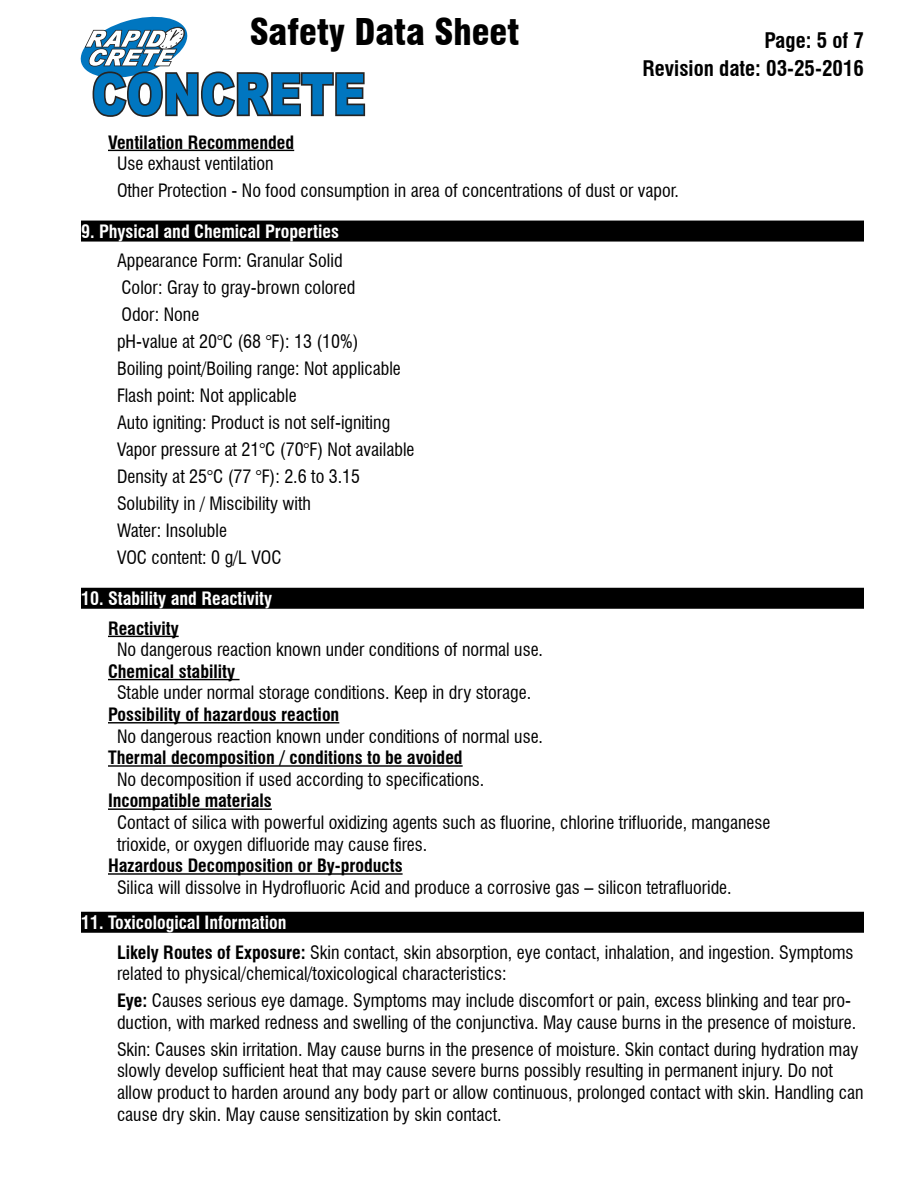
<style>
.page{position:relative;width:918px;height:1188px;background:#fff}
.page>*{position:absolute;margin:0;border:0;box-sizing:border-box;transform-origin:0 0}
.t1{font:900 condensed 36px "Swiss 721 BT";color:#000}
.t2{font:700 condensed 21px "Swiss 721 BT";color:#000}
.t3{font:condensed 18px/27px "Swiss 721 BT";color:#000}
.t4{font:700 condensed 18px "Swiss 721 BT";color:#000}
.t5{font:700 condensed 18px "Swiss 721 BT";color:#fff}
.s1{font-weight:700;color:#fff}
.s2{font-weight:700}
</style>
<div class="page">
<svg style="left:81px;top:17px;width:284px;height:100px"></svg>
<hr style="left:108px;top:150px;width:186px;height:1px;background:#000">
<div style="left:81px;top:221px;width:783px;height:21px;background:#000"></div>
<div style="left:81px;top:588px;width:783px;height:21px;background:#000"></div>
<hr style="left:108px;top:636px;width:71px;height:1px;background:#000">
<hr style="left:108px;top:679px;width:132px;height:1px;background:#000">
<hr style="left:108px;top:722px;width:231px;height:2px;background:#000">
<hr style="left:108px;top:765px;width:355px;height:2px;background:#000">
<hr style="left:108px;top:808px;width:164px;height:2px;background:#000">
<hr style="left:108px;top:873px;width:295px;height:2px;background:#000">
<div style="left:81px;top:912px;width:783px;height:21px;background:#000"></div>
<h1 class="t1" style="left:250px;top:11px;width:271px">Safety Data Sheet</h1>
<p class="t2" style="left:764px;top:28px;width:101px">Page: 5 of 7</p>
<p class="t2" style="left:642px;top:56px;width:223px">Revision date: 03-25-2016</p>
<p class="t4" style="left:108px;top:131px;width:188px">Ventilation Recommended</p>
<p class="t3" style="left:117px;top:150px;width:563px">Use exhaust ventilation<br>Other Protection - No food consumption in area of concentrations of dust or vapor.</p>
<p class="t5" style="left:81px;top:220px;width:260px">9. Physical and Chemical Properties</p>
<p class="t3" style="left:117px;top:247px;width:299px">Appearance Form: Granular Solid<br>Color: Gray to gray-brown colored<br>Odor: None<br>pH-value at 20°C (68 °F): 13 (10%)<br>Boiling point/Boiling range: Not applicable<br>Flash point: Not applicable<br>Auto igniting: Product is not self-igniting<br>Vapor pressure at 21°C (70°F) Not available<br>Density at 25°C (77 °F): 2.6 to 3.15<br>Solubility in / Miscibility with<br>Water: Insoluble<br>VOC content: 0 g/L VOC</p>
<p class="t5" style="left:81px;top:588px;width:193px">10. Stability and Reactivity</p>
<p class="t4" style="left:108px;top:617px;width:72px">Reactivity</p>
<p class="t3" style="left:117px;top:636px;width:428px">No dangerous reaction known under conditions of normal use.</p>
<p class="t4" style="left:108px;top:661px;width:129px">Chemical stability</p>
<p class="t3" style="left:117px;top:679px;width:416px">Stable under normal storage conditions. Keep in dry storage.</p>
<p class="t4" style="left:108px;top:704px;width:233px">Possibility of hazardous reaction</p>
<p class="t3" style="left:117px;top:723px;width:428px">No dangerous reaction known under conditions of normal use.</p>
<p class="t4" style="left:108px;top:747px;width:356px">Thermal decomposition / conditions to be avoided</p>
<p class="t3" style="left:117px;top:766px;width:369px">No decomposition if used according to specifications.</p>
<p class="t4" style="left:108px;top:790px;width:165px">Incompatible materials</p>
<p class="t3" style="left:117px;top:812px;width:655px;line-height:21.6px">Contact of silica with powerful oxidizing agents such as fluorine, chlorine trifluoride, manganese trioxide, or oxygen difluoride may cause fires.</p>
<p class="t4" style="left:108px;top:855px;width:296px">Hazardous Decomposition or By-products</p>
<p class="t3" style="left:117px;top:874px;width:616px">Silica will dissolve in Hydrofluoric Acid and produce a corrosive gas – silicon tetrafluoride.</p>
<p class="t3" style="left:117px;top:908px;width:738px;line-height:29.7px;text-indent:-36px"><span class="s1">11. Toxicological Information<br></span><span class="s2">Likely Routes of Exposure:</span> Skin contact, skin absorption, eye contact, inhalation, and ingestion. Symptoms</p>
<p class="t3" style="left:117px;top:960px;width:736px">related to physical/chemical/toxicological characteristics:<br><span class="s2">Eye:</span> Causes serious eye damage. Symptoms may include discomfort or pain, excess blinking and tear pro-</p>
<p class="t3" style="left:117px;top:1009px;width:743px">duction, with marked redness and swelling of the conjunctiva. May cause burns in the presence of moisture.<br>Skin: Causes skin irritation. May cause burns in the presence of moisture. Skin contact during hydration may</p>
<p class="t3" style="left:117px;top:1060px;width:748px;line-height:21.6px">slowly develop sufficient heat that may cause severe burns possibly resulting in permanent injury. Do not allow product to harden around any body part or allow continuous, prolonged contact with skin. Handling can cause dry skin. May cause sensitization by skin contact.</p>
</div>
